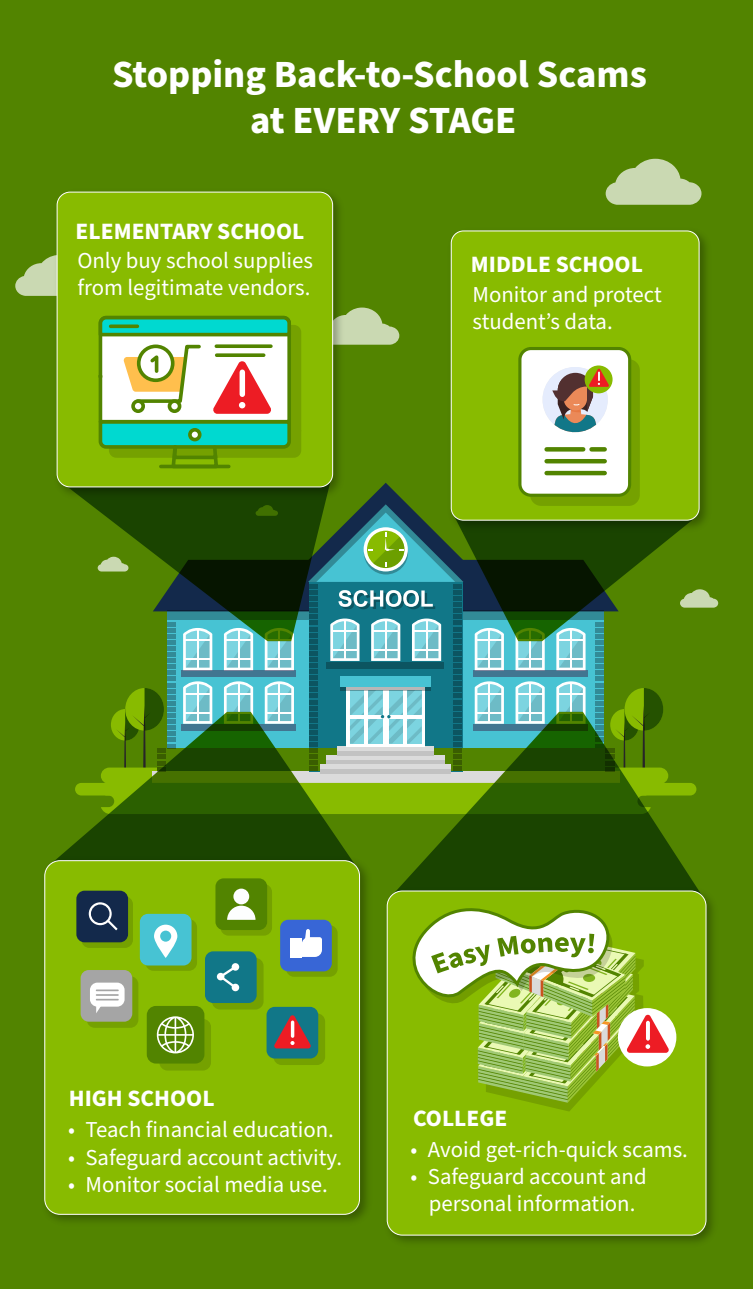
<style>
.page{position:relative;width:753px;height:1289px;background:#fff}
.page>*{position:absolute;margin:0;border:0;box-sizing:border-box;transform-origin:0 0}
.t1{font:700 38.5px/46.2px "Source Sans Pro";color:#fff;text-align:center}
.t2{font:700 23.45px "Source Sans Pro";color:#fff}
.t3{font:22.75px/27.3px "Source Sans Pro";color:#fff}
</style>
<div class="page">
<div style="left:0;top:0;width:752px;height:1288px;background:#528400"></div>
<svg style="left:15px;top:257px;width:35px;height:39px"></svg>
<svg style="left:605px;top:159px;width:96px;height:46px"></svg>
<div style="left:594px;top:670px;width:9px;height:5px;background:#328b97"></div>
<div style="left:594px;top:676px;width:9px;height:5px;background:#328b97"></div>
<div style="left:309px;top:582px;width:153px;height:189px;background:#178"></div>
<div style="left:309px;top:669px;width:9px;height:5px;background:#0c5561"></div>
<div style="left:309px;top:675px;width:9px;height:5px;background:#0c5561"></div>
<div style="left:453px;top:669px;width:9px;height:5px;background:#0c5561"></div>
<div style="left:453px;top:675px;width:9px;height:5px;background:#0c5561"></div>
<div style="left:167px;top:670px;width:9px;height:5px;background:#328b97"></div>
<div style="left:167px;top:676px;width:9px;height:5px;background:#328b97"></div>
<div style="left:340px;top:675px;width:91px;height:11px;background:#47c3d3"></div>
<svg style="left:87px;top:502px;width:66px;height:70px"></svg>
<div style="left:181px;top:670px;width:115px;height:7px;background:#417691"></div>
<div style="left:472px;top:670px;width:115px;height:7px;background:#417691"></div>
<svg style="left:153px;top:483px;width:564px;height:187px"></svg>
<svg style="left:64px;top:814px;width:283px;height:39px;background:#214c00"></svg>
<svg style="left:75px;top:681px;width:588px;height:133px"></svg>
<svg style="left:393px;top:712px;width:304px;height:172px"></svg>
<img style="left:50px;top:191px;width:297px;height:311px">
<div style="left:57px;top:192px;width:275px;height:295px;background:#8b0;border-radius:13px"></div>
<div style="left:57px;top:192px;width:276px;height:295px;border:1px solid #fff;border-radius:13px"></div>
<svg style="left:98px;top:307px;width:301px;height:163px"></svg>
<img style="left:444px;top:232px;width:269px;height:303px">
<div style="left:451px;top:231px;width:247px;height:289px;background:#8b0;border-radius:12px"></div>
<div style="left:450px;top:230px;width:249px;height:290px;border:1px solid #fff;border-radius:12px"></div>
<div style="left:530px;top:359px;width:109px;height:147px;background:#75a100;border-radius:11px"></div>
<div style="left:519px;top:348px;width:110px;height:147px;background:#fff;border-radius:11px"></div>
<div style="left:518px;top:347px;width:113px;height:150px;border:3px solid #528400;border-radius:11px"></div>
<svg style="left:546px;top:447px;width:37px;height:4px"></svg>
<svg style="left:591px;top:447px;width:13px;height:4px"></svg>
<hr style="left:546px;top:459px;width:58px;height:4px;background:#528400">
<hr style="left:546px;top:471px;width:58px;height:4px;background:#528400">
<div style="left:584px;top:365px;width:28px;height:28px;background:#8b0;border-radius:50%"></div>
<svg style="left:542px;top:365px;width:68px;height:68px"></svg>
<img style="left:44px;top:853px;width:323px;height:369px">
<div style="left:45px;top:860px;width:314px;height:354px;background:#8b0;border-radius:15px"></div>
<div style="left:44px;top:860px;width:316px;height:354px;border:1px solid #fff;border-radius:15px"></div>
<svg style="left:81px;top:896px;width:52px;height:52px"></svg>
<div style="left:220px;top:884px;width:52px;height:51px;background:#75a100;border-radius:8px"></div>
<svg style="left:212px;top:957px;width:51px;height:52px"></svg>
<svg style="left:286px;top:925px;width:51px;height:51px"></svg>
<div style="left:159px;top:1018px;width:52px;height:52px;background:linear-gradient(to right,#75a100,#74a000);border-radius:8px"></div>
<svg style="left:145px;top:919px;width:52px;height:51px"></svg>
<div style="left:205px;top:951px;width:51px;height:52px;background:#178;border-radius:8px"></div>
<div style="left:273px;top:1013px;width:52px;height:52px;background:linear-gradient(to right,#76a200,#72a004);border-radius:8px"></div>
<div style="left:266px;top:1006px;width:52px;height:52px;background:#178;border-radius:8px"></div>
<div style="left:280px;top:919px;width:51px;height:52px;background:#3866d6;border-radius:8px"></div>
<div style="left:290px;top:938px;width:11px;height:19px;background:#fff"></div>
<svg style="left:301px;top:929px;width:21px;height:28px"></svg>
<div style="left:87px;top:976px;width:51px;height:51px;background:linear-gradient(to right,#74a100,#78a109);border-radius:8px"></div>
<div style="left:81px;top:970px;width:51px;height:51px;background:#a5a5a5;border-radius:8px"></div>
<div style="left:90px;top:982px;width:34px;height:24px;background:#fff;border-radius:7px"></div>
<hr style="left:96px;top:989px;width:23px;height:2px;background:#a5a5a5">
<svg style="left:96px;top:994px;width:23px;height:19px"></svg>
<hr style="left:96px;top:998px;width:23px;height:2px;background:#a5a5a5">
<div style="left:140px;top:913px;width:51px;height:52px;background:#47c3d3;border-radius:8px"></div>
<svg style="left:154px;top:924px;width:23px;height:34px"></svg>
<div style="left:215px;top:878px;width:52px;height:52px;background:#528400;border-radius:8px"></div>
<div style="left:233px;top:888px;width:16px;height:16px;background:#fdfefe;border-radius:50%"></div>
<svg style="left:227px;top:905px;width:28px;height:14px"></svg>
<div style="left:76px;top:890px;width:52px;height:52px;background:#13294b;border-radius:8px"></div>
<svg style="left:89px;top:902px;width:29px;height:28px"></svg>
<div style="left:231px;top:963px;width:8px;height:7px;background:#fff;border-radius:50%"></div>
<div style="left:231px;top:983px;width:8px;height:8px;background:#fff;border-radius:50%"></div>
<svg style="left:218px;top:966px;width:18px;height:22px"></svg>
<div style="left:147px;top:1005px;width:57px;height:58px;background:#528400;border-radius:9px"></div>
<svg style="left:157px;top:1016px;width:37px;height:37px"></svg>
<svg style="left:274px;top:1015px;width:37px;height:33px"></svg>
<img style="left:388px;top:884px;width:325px;height:359px">
<div style="left:387px;top:891px;width:318px;height:344px;background:#8b0;border-radius:15px"></div>
<div style="left:617px;top:1008px;width:59px;height:58px;background:#fff;border-radius:50%"></div>
<svg style="left:386px;top:896px;width:283px;height:215px"></svg>
<h1 class="t1" style="left:112px;top:52px;width:536px">Stopping Back-to-School Scams at EVERY STAGE</h1>
<p class="t2" style="left:76px;top:215px;width:230px">ELEMENTARY SCHOOL</p>
<p class="t3" style="left:77px;top:247px;width:237px">Only buy school supplies from legitimate vendors.</p>
<p class="t2" style="left:470px;top:248px;width:173px">MIDDLE SCHOOL</p>
<p class="t3" style="left:472px;top:281px;width:191px">Monitor and protect student’s data.</p>
<p class="t2" style="left:69px;top:1082px;width:147px">HIGH SCHOOL</p>
<p class="t3" style="left:68px;top:1116px;width:267px">• Teach financial education.</p>
<p class="t3" style="left:68px;top:1144px;width:275px">• Safeguard account activity.</p>
<p class="t3" style="left:68px;top:1171px;width:261px">• Monitor social media use.</p>
<p class="t2" style="left:413px;top:1101px;width:96px">COLLEGE</p>
<p class="t3" style="left:410px;top:1136px;width:278px">• Avoid get-rich-quick scams.</p>
<p class="t3" style="left:410px;top:1163px;width:237px;text-align:center">• Safeguard account and personal information.</p>
</div>
